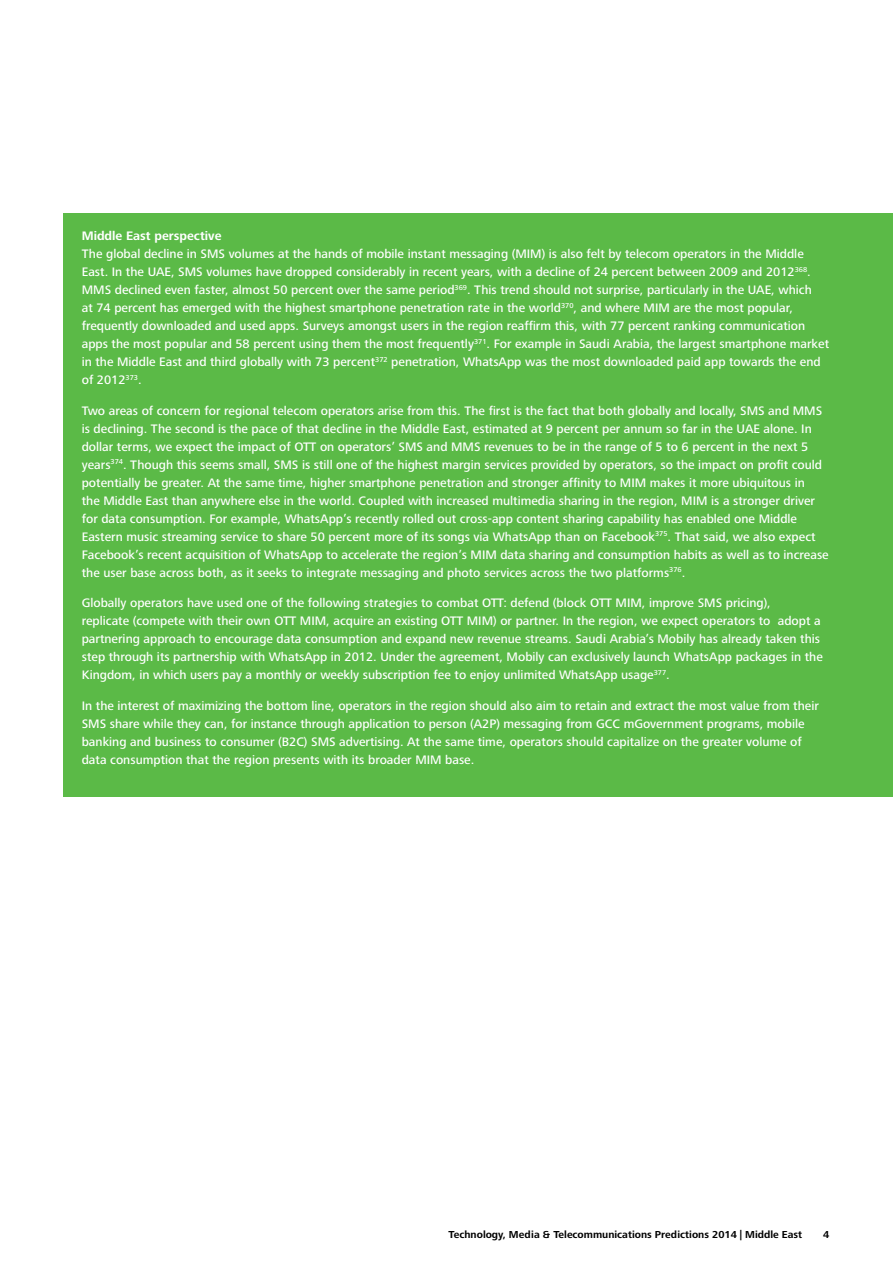
<style>
.page{position:relative;width:893px;height:1263px;background:#fff}
.page>*{position:absolute;margin:0;border:0;box-sizing:border-box;transform-origin:0 0}
.t1{font:500 12.75px/18px "Frutiger Next Pro";color:#fff}
.t2{font:700 12.75px "Frutiger Next Pro";color:#fff}
.t3{font:700 10.5px "Frutiger Next Pro";color:#000}
</style>
<div class="page">
<div style="left:64px;top:213px;width:829px;height:583px;background:#5bba47"></div>
<p class="t2" style="left:82px;top:228px;width:141px">Middle East perspective</p>
<p class="t1" style="left:82px;top:245px;width:749px">The global decline in SMS volumes at the hands of mobile instant messaging (MIM) is also felt by telecom operators in the Middle East. In the UAE, SMS volumes have dropped considerably in recent years, with a decline of 24 percent between 2009 and 2012<sup>368</sup>.<br>MMS declined even faster, almost 50 percent over the same period<sup>369</sup>. This trend should not surprise, particularly in the UAE, which<br>at 74 percent has emerged with the highest smartphone penetration rate in the world<sup>370</sup>, and where MIM are the most popular, frequently downloaded and used apps. Surveys amongst users in the region reaffirm this, with 77 percent ranking communication apps the most popular and 58 percent using them the most frequently<sup>371</sup>. For example in Saudi Arabia, the largest smartphone market in the Middle East and third globally with 73 percent<sup>372</sup> penetration, WhatsApp was the most downloaded paid app towards the end of 2012<sup>373</sup>.</p>
<p class="t1" style="left:82px;top:401px;width:748px">Two areas of concern for regional telecom operators arise from this. The first is the fact that both globally and locally, SMS and MMS is declining. The second is the pace of that decline in the Middle East, estimated at 9 percent per annum so far in the UAE alone. In dollar terms, we expect the impact of OTT on operators’ SMS and MMS revenues to be in the range of 5 to 6 percent in the next 5 years<sup>374</sup>. Though this seems small, SMS is still one of the highest margin services provided by operators, so the impact on profit could potentially be greater. At the same time, higher smartphone penetration and stronger affinity to MIM makes it more ubiquitous in<br>the Middle East than anywhere else in the world. Coupled with increased multimedia sharing in the region, MIM is a stronger driver for data consumption. For example, WhatsApp’s recently rolled out cross-app content sharing capability has enabled one Middle Eastern music streaming service to share 50 percent more of its songs via WhatsApp than on Facebook<sup>375</sup>. That said, we also expect Facebook’s recent acquisition of WhatsApp to accelerate the region’s MIM data sharing and consumption habits as well as to increase the user base across both, as it seeks to integrate messaging and photo services across the two platforms<sup>376</sup>.</p>
<p class="t1" style="left:82px;top:594px;width:743px">Globally operators have used one of the following strategies to combat OTT: defend (block OTT MIM, improve SMS pricing),<br>replicate (compete with their own OTT MIM, acquire an existing OTT MIM) or partner. In the region, we expect operators to adopt a partnering approach to encourage data consumption and expand new revenue streams. Saudi Arabia’s Mobily has already taken this step through its partnership with WhatsApp in 2012. Under the agreement, Mobily can exclusively launch WhatsApp packages in the Kingdom, in which users pay a monthly or weekly subscription fee to enjoy unlimited WhatsApp usage<sup>377</sup>.</p>
<p class="t1" style="left:82px;top:697px;width:739px">In the interest of maximizing the bottom line, operators in the region should also aim to retain and extract the most value from their SMS share while they can, for instance through application to person (A2P) messaging from GCC mGovernment programs, mobile banking and business to consumer (B2C) SMS advertising. At the same time, operators should capitalize on the greater volume of data consumption that the region presents with its broader MIM base.</p>
<p class="t3" style="left:449px;top:1228px;width:355px">Technology, Media &amp; Telecommunications Predictions 2014 | Middle East</p>
<p class="t3" style="left:823px;top:1228px;width:8px">4</p>
</div>
